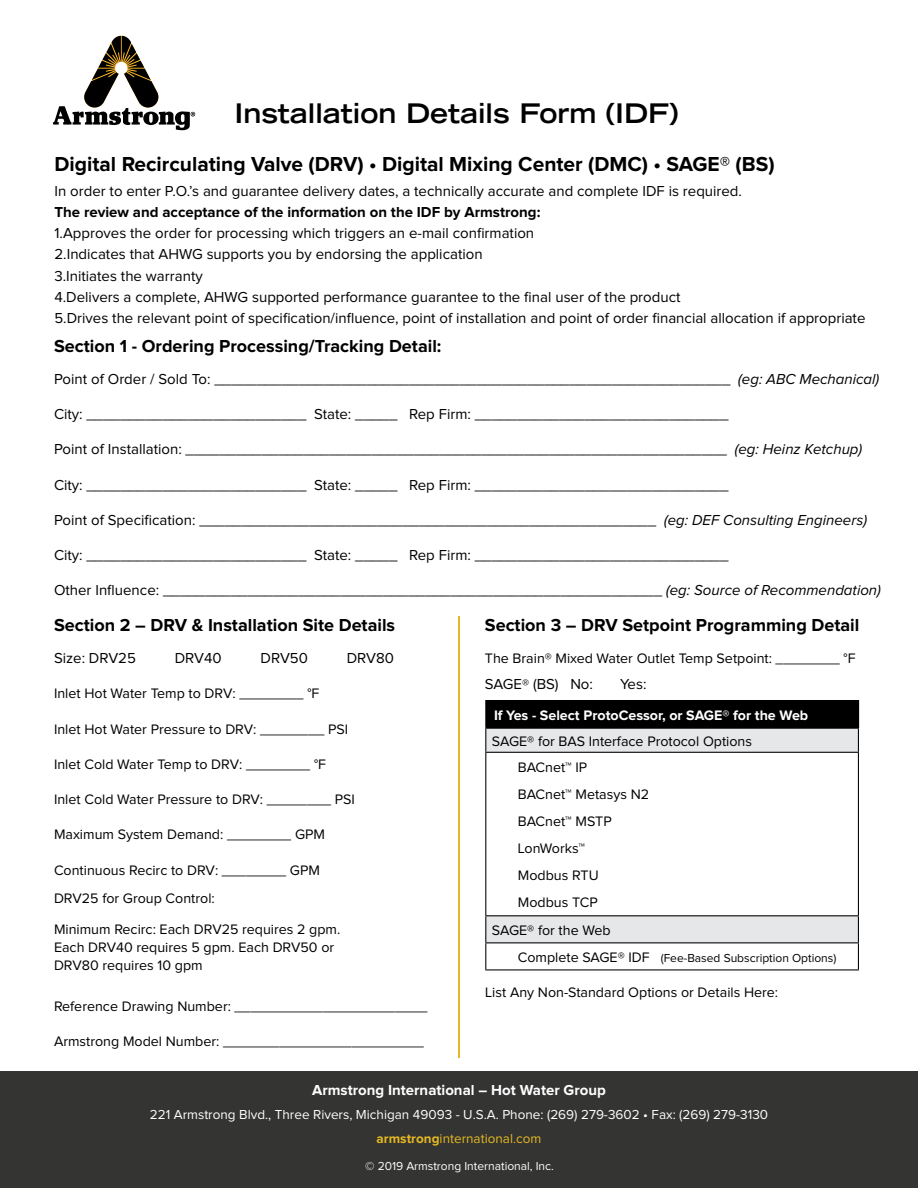
<style>
.page{position:relative;width:918px;height:1188px;background:#fff}
.page>*{position:absolute;margin:0;border:0;box-sizing:border-box;transform-origin:0 0}
.t1{font:700 expanded 27px "Trade Gothic LT Std";color:#000}
.t2{font:700 21px "Proxima Nova";color:#000}
.t3{font:700 18px "Proxima Nova";color:#000}
.t4{font:15px/21.3px "Proxima Nova";color:#000}
.t5{font:700 15px "Proxima Nova";color:#000}
.t6{font:700 15px "Proxima Nova";color:#fff}
.t7{font:14.25px/18px "Proxima Nova";color:#000}
.t8{font:700 14.25px "Proxima Nova";color:#fff}
.t9{font:13.5px/24px "Proxima Nova";color:#fff;text-align:center}
.t10{font:12px "Proxima Nova";color:#000}
.t11{font:12px "Proxima Nova";color:#fff}
.s1{font-style:italic}
.s2{font-size:14.25px}
.s3{font-weight:700;color:#e5b822}
.s4{color:#e5b822}
</style>
<div class="page">
<div style="left:486px;top:701px;width:372px;height:27px;background:#000"></div>
<div style="left:486px;top:728px;width:372px;height:24px;background:#e6e7e8"></div>
<div style="left:486px;top:916px;width:372px;height:27px;background:#e6e7e8"></div>
<hr style="left:485px;top:700px;width:374px;height:1px;background:#000">
<hr style="left:485px;top:728px;width:374px;height:1px;background:#000">
<svg style="left:485px;top:701px;width:1px;height:51px"></svg>
<svg style="left:858px;top:701px;width:1px;height:51px"></svg>
<hr style="left:485px;top:752px;width:374px;height:1px;background:#000">
<hr style="left:485px;top:753px;width:1px;height:162px;background:#000">
<hr style="left:858px;top:753px;width:1px;height:162px;background:#000">
<hr style="left:485px;top:915px;width:374px;height:1px;background:#000">
<hr style="left:485px;top:942px;width:374px;height:1px;background:#000">
<svg style="left:485px;top:916px;width:1px;height:53px"></svg>
<svg style="left:858px;top:916px;width:1px;height:53px"></svg>
<hr style="left:485px;top:969px;width:374px;height:1px;background:#000">
<div style="left:0;top:1071px;width:918px;height:117px;background:#343433"></div>
<svg style="left:53px;top:36px;width:142px;height:94px"></svg>
<hr style="left:458px;top:616px;width:2px;height:442px;background:#e5b822">
<h1 class="t1" style="left:234px;top:95px;width:445px">Installation Details Form (IDF)</h1>
<h2 class="t2" style="left:54px;top:154px;width:722px">Digital Recirculating Valve (DRV) • Digital Mixing Center (DMC) • SAGE® (BS)</h2>
<p class="t4" style="left:54px;top:181px;width:689px">In order to enter P.O.’s and guarantee delivery dates, a technically accurate and complete IDF is required.</p>
<p class="t5" style="left:54px;top:205px;width:487px">The review and acceptance of the information on the IDF by Armstrong:</p>
<p class="t4" style="left:54px;top:223px;width:813px">1.Approves the order for processing which triggers an e-mail confirmation<br>2.Indicates that AHWG supports you by endorsing the application<br>3.Initiates the warranty<br>4.Delivers a complete, AHWG supported performance guarantee to the final user of the product<br>5.Drives the relevant point of specification/influence, point of installation and point of order financial allocation if appropriate</p>
<p class="t3" style="left:54px;top:337px;width:389px">Section 1 - Ordering Processing/Tracking Detail:</p>
<p class="t4" style="left:54px;top:369px;width:827px">Point of Order / Sold To: _____________________________________________________________ <span class="s1">(eg: ABC Mechanical)</span></p>
<p class="t4" style="left:54px;top:404px;width:676px">City: __________________________ State: _____ Rep Firm: ______________________________</p>
<p class="t4" style="left:54px;top:439px;width:810px">Point of Installation: ________________________________________________________________ <span class="s1">(eg: Heinz Ketchup)</span></p>
<p class="t4" style="left:54px;top:475px;width:676px">City: __________________________ State: _____ Rep Firm: ______________________________</p>
<p class="t4" style="left:54px;top:510px;width:815px">Point of Specification: ______________________________________________________ <span class="s1">(eg: DEF Consulting Engineers)</span></p>
<p class="t4" style="left:54px;top:545px;width:676px">City: __________________________ State: _____ Rep Firm: ______________________________</p>
<p class="t4" style="left:54px;top:580px;width:828px">Other Influence: ___________________________________________________________ <span class="s1">(eg: Source of Recommendation)</span></p>
<p class="t3" style="left:54px;top:617px;width:343px">Section 2 – DRV &amp; Installation Site Details</p>
<p class="t4" style="left:54px;top:648px;width:83px">Size: DRV25</p>
<p class="t4" style="left:175px;top:648px;width:48px">DRV40</p>
<p class="t4" style="left:261px;top:648px;width:49px">DRV50</p>
<p class="t4" style="left:347px;top:648px;width:49px">DRV80</p>
<p class="t7" style="left:54px;top:685px;width:267px">Inlet Hot Water Temp to DRV: ________ °F</p>
<p class="t7" style="left:54px;top:721px;width:296px">Inlet Hot Water Pressure to DRV: ________ PSI</p>
<p class="t7" style="left:54px;top:756px;width:274px">Inlet Cold Water Temp to DRV: ________ °F</p>
<p class="t7" style="left:54px;top:791px;width:302px">Inlet Cold Water Pressure to DRV: ________ PSI</p>
<p class="t7" style="left:54px;top:826px;width:273px">Maximum System Demand: ________ GPM</p>
<p class="t7" style="left:54px;top:856px;width:267px;line-height:28.8px">Continuous Recirc to DRV: ________ GPM<br>DRV25 for Group Control:</p>
<p class="t7" style="left:54px;top:920px;width:288px">Minimum Recirc: Each DRV25 requires 2 gpm.<br>Each DRV40 requires 5 gpm. Each DRV50 or<br>DRV80 requires 10 gpm</p>
<p class="t7" style="left:54px;top:998px;width:375px">Reference Drawing Number: ________________________</p>
<p class="t7" style="left:54px;top:1033px;width:372px">Armstrong Model Number: _________________________</p>
<p class="t3" style="left:485px;top:617px;width:376px">Section 3 – DRV Setpoint Programming Detail</p>
<p class="t7" style="left:485px;top:650px;width:372px">The Brain® Mixed Water Outlet Temp Setpoint: ________ °F</p>
<p class="t4" style="left:485px;top:674px;width:110px">SAGE<span class="s2">®</span> (BS) No:</p>
<p class="t4" style="left:620px;top:674px;width:28px">Yes:</p>
<p class="t8" style="left:494px;top:709px;width:316px">If Yes - Select ProtoCessor, or SAGE® for the Web</p>
<p class="t7" style="left:492px;top:733px;width:262px">SAGE® for BAS Interface Protocol Options</p>
<p class="t7" style="left:518px;top:759px;width:71px">BACnet™ IP</p>
<p class="t7" style="left:518px;top:786px;width:133px">BACnet™ Metasys N2</p>
<p class="t7" style="left:518px;top:813px;width:95px">BACnet™ MSTP</p>
<p class="t7" style="left:518px;top:840px;width:69px">LonWorks™</p>
<p class="t7" style="left:518px;top:867px;width:82px">Modbus RTU</p>
<p class="t7" style="left:518px;top:894px;width:81px">Modbus TCP</p>
<p class="t7" style="left:492px;top:922px;width:120px">SAGE® for the Web</p>
<p class="t10" style="left:518px;top:953px;width:320px"><span class="s2">Complete SAGE® IDF</span> (Fee-Based Subscription Options)</p>
<p class="t7" style="left:485px;top:984px;width:294px">List Any Non-Standard Options or Details Here:</p>
<p class="t6" style="left:312px;top:1083px;width:295px">Armstrong International – Hot Water Group</p>
<p class="t9" style="left:150px;top:1103px;width:620px">221 Armstrong Blvd., Three Rivers, Michigan 49093 - U.S.A. Phone: (269) 279-3602 • Fax: (269) 279-3130 <span class="s3">armstrong</span><span class="s4">international.com</span></p>
<p class="t11" style="left:365px;top:1161px;width:190px">© 2019 Armstrong International, Inc.</p>
</div>
